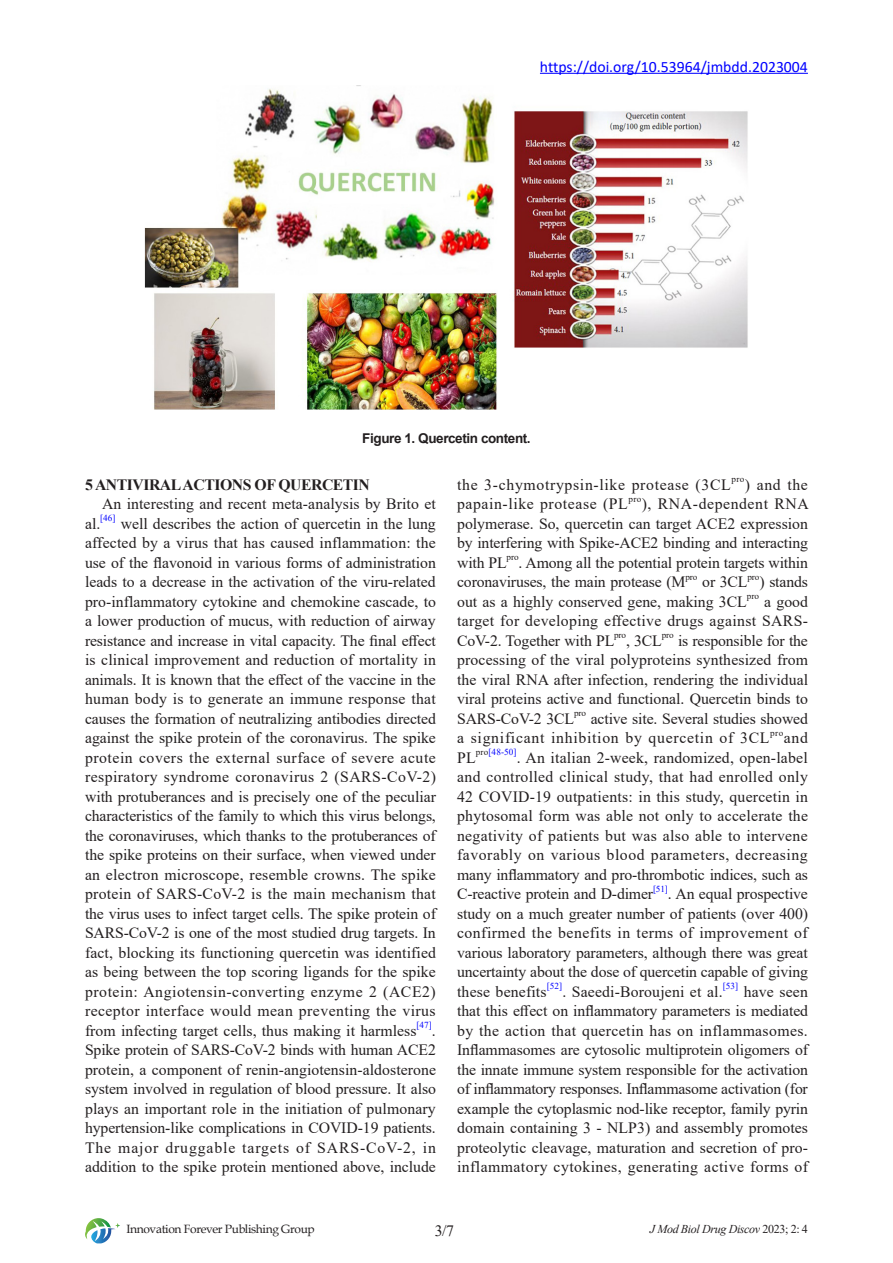
<style>
.page{position:relative;width:893px;height:1263px;background:#fff}
.page>*{position:absolute;margin:0;border:0;box-sizing:border-box;transform-origin:0 0}
.正文{font:15.75px/19.5px "Times New Roman";color:#231f20;text-align:justify}
.正文-2{font:15.75px/19.5px "Times New Roman";letter-spacing:.045em;color:#231f20}
.t1{font:15.75px "Calibri";color:#00f}
.一级标题{font:700 15.75px "Times New Roman";letter-spacing:-.03em;color:#231f20}
.正文-3{font:15.75px "Times New Roman";letter-spacing:.035em;color:#231f20}
.图注样式{font:700 13.5px "Arial";letter-spacing:-.03em;color:#231f20}
.t2{font:12px "Book Antiqua";letter-spacing:-.03em;color:#231f20}
.t3{font:italic 12px "Times New Roman";letter-spacing:-.03em;color:#231f20}
.正文-4{font:9.15px "Times New Roman";letter-spacing:.01em;color:#00f}
.正文-5{font:9.15px "Times New Roman";letter-spacing:-.01em;color:#231f20}
.s1{color:#231f20}
.s2{font-style:normal}
</style>
<div class="page">
<svg style="left:85px;top:1218px;width:35px;height:25px"></svg>
<hr style="left:540px;top:73px;width:268px;height:1px;background:#00f">
<img style="left:145px;top:85px;width:603px;height:325px">
<p class="t1" style="left:540px;top:55px;width:269px">https://doi.org/10.53964/jmbdd.2023004</p>
<p class="图注样式" style="left:362px;top:428px;width:170px">Figure 1. Quercetin content.</p>
<p class="一级标题" style="left:85px;top:473px;width:286px">5 ANTIVIRAL ACTIONS OF QUERCETIN</p>
<p class="正文" style="left:102px;top:494px;width:335px">An interesting and recent meta-analysis by Brito et</p>
<p class="正文" style="left:85px;top:513px;width:17px">al.</p>
<p class="正文-4" style="left:100px;top:512px;width:17px">[46]</p>
<p class="正文-2" style="left:457px;top:474px;width:275px">the 3‐chymotrypsin‐like protease (3CL</p>
<p class="正文-5" style="left:731px;top:473px;width:15px">pro</p>
<p class="正文" style="left:745px;top:474px;width:65px">) and the</p>
<p class="正文-3" style="left:457px;top:493px;width:172px">papain‐like protease (PL</p>
<p class="正文-5" style="left:628px;top:492px;width:14px">pro</p>
<p class="正文" style="left:457px;top:494px;width:353px;text-indent:185px">), RNA‐dependent RNA polymerase. So, quercetin can target ACE2 expression by interfering with Spike‐ACE2 binding and interacting with PL</p>
<p class="正文" style="left:85px;top:513px;width:352px;text-indent:36px">well describes the action of quercetin in the lung affected by a virus that has caused inflammation: the use of the flavonoid in various forms of administration leads to a decrease in the activation of the viru-related pro-inflammatory cytokine and chemokine cascade, to a lower production of mucus, with reduction of airway resistance and increase in vital capacity. The final effect is clinical improvement and reduction of mortality in animals. It is known that the effect of the vaccine in the human body is to generate an immune response that causes the formation of neutralizing antibodies directed against the spike protein of the coronavirus. The spike protein covers the external surface of severe acute respiratory syndrome coronavirus 2 (SARS-CoV-2) with protuberances and is precisely one of the peculiar characteristics of the family to which this virus belongs, the coronaviruses, which thanks to the protuberances of the spike proteins on their surface, when viewed under an electron microscope, resemble crowns. The spike protein of SARS-CoV-2 is the main mechanism that the virus uses to infect target cells. The spike protein of SARS-CoV-2 is one of the most studied drug targets. In fact, blocking its functioning quercetin was identified as being between the top scoring ligands for the spike protein: Angiotensin-converting enzyme 2 (ACE2) receptor interface would mean preventing the virus from infecting target cells, thus making it harmless</p>
<p class="正文-5" style="left:507px;top:551px;width:14px">pro</p>
<p class="正文" style="left:457px;top:552px;width:352px;text-indent:61px">. Among all the potential protein targets within coronaviruses, the main protease (M</p>
<p class="正文-5" style="left:685px;top:570px;width:14px">pro</p>
<p class="正文" style="left:702px;top:572px;width:47px">or 3CL</p>
<p class="正文-5" style="left:747px;top:570px;width:14px">pro</p>
<p class="正文" style="left:759px;top:572px;width:50px">) stands</p>
<p class="正文" style="left:457px;top:591px;width:291px">out as a highly conserved gene, making 3CL</p>
<p class="正文-5" style="left:747px;top:590px;width:14px">pro</p>
<p class="正文" style="left:457px;top:591px;width:352px;text-indent:307px">a good target for developing effective drugs against SARS-CoV-2. Together with PL</p>
<p class="正文-5" style="left:614px;top:629px;width:14px">pro</p>
<p class="正文" style="left:626px;top:630px;width:37px">, 3CL</p>
<p class="正文-5" style="left:662px;top:629px;width:14px">pro</p>
<p class="正文" style="left:457px;top:630px;width:352px;text-indent:221px">is responsible for the processing of the viral polyproteins synthesized from the viral RNA after infection, rendering the individual viral proteins active and functional. Quercetin binds to SARS-CoV-2 3CL</p>
<p class="正文-5" style="left:574px;top:707px;width:14px">pro</p>
<p class="正文-2" style="left:457px;top:708px;width:352px;text-indent:134px">active site. Several studies showed a significant inhibition by quercetin of 3CL</p>
<p class="正文-5" style="left:770px;top:726px;width:15px">pro</p>
<p class="正文" style="left:784px;top:728px;width:26px">and</p>
<p class="正文" style="left:457px;top:747px;width:20px">PL</p>
<p class="正文-4" style="left:476px;top:746px;width:42px"><span class="s1">pro</span>[48-50]</p>
<p class="正文" style="left:457px;top:747px;width:352px;text-indent:60px">. An italian 2-week, randomized, open-label and controlled clinical study, that had enrolled only 42 COVID-19 outpatients: in this study, quercetin in phytosomal form was able not only to accelerate the negativity of patients but was also able to intervene favorably on various blood parameters, decreasing many inflammatory and pro-thrombotic indices, such as C-reactive protein and D-dimer</p>
<p class="正文-4" style="left:653px;top:882px;width:17px">[51]</p>
<p class="正文" style="left:457px;top:884px;width:352px;text-indent:211px">. An equal prospective study on a much greater number of patients (over 400) confirmed the benefits in terms of improvement of various laboratory parameters, although there was great uncertainty about the dose of quercetin capable of giving these benefits</p>
<p class="正文-4" style="left:547px;top:980px;width:17px">[52]</p>
<p class="正文" style="left:562px;top:981px;width:162px">. Saeedi-Boroujeni et al.</p>
<p class="正文-4" style="left:723px;top:980px;width:17px">[53]</p>
<p class="正文" style="left:457px;top:981px;width:352px;text-indent:287px">have seen that this effect on inflammatory parameters is mediated by the action that quercetin has on inflammasomes.<br>Inflammasomes are cytosolic multiprotein oligomers of the innate immune system responsible for the activation of inflammatory responses. Inflammasome activation (for example the cytoplasmic nod-like receptor, family pyrin domain containing 3 - NLP3) and assembly promotes proteolytic cleavage, maturation and secretion of pro&shy;inflammatory cytokines, generating active forms of</p>
<p class="正文-4" style="left:417px;top:1019px;width:17px">[47]</p>
<p class="正文" style="left:85px;top:1020px;width:352px;text-indent:347px">.<br>Spike protein of SARS-CoV-2 binds with human ACE2 protein, a component of renin-angiotensin-aldosterone system involved in regulation of blood pressure. It also plays an important role in the initiation of pulmonary hypertension‐like complications in COVID-19 patients.<br>The major druggable targets of SARS-CoV-2, in addition to the spike protein mentioned above, include</p>
<p class="t2" style="left:126px;top:1220px;width:190px">Innovation Forever Publishing Group</p>
<p class="正文" style="left:435px;top:1220px;width:21px">3/7</p>
<p class="t3" style="left:650px;top:1220px;width:160px">J Mod Biol Drug Discov <span class="s2">2023; 2: 4</span></p>
</div>
